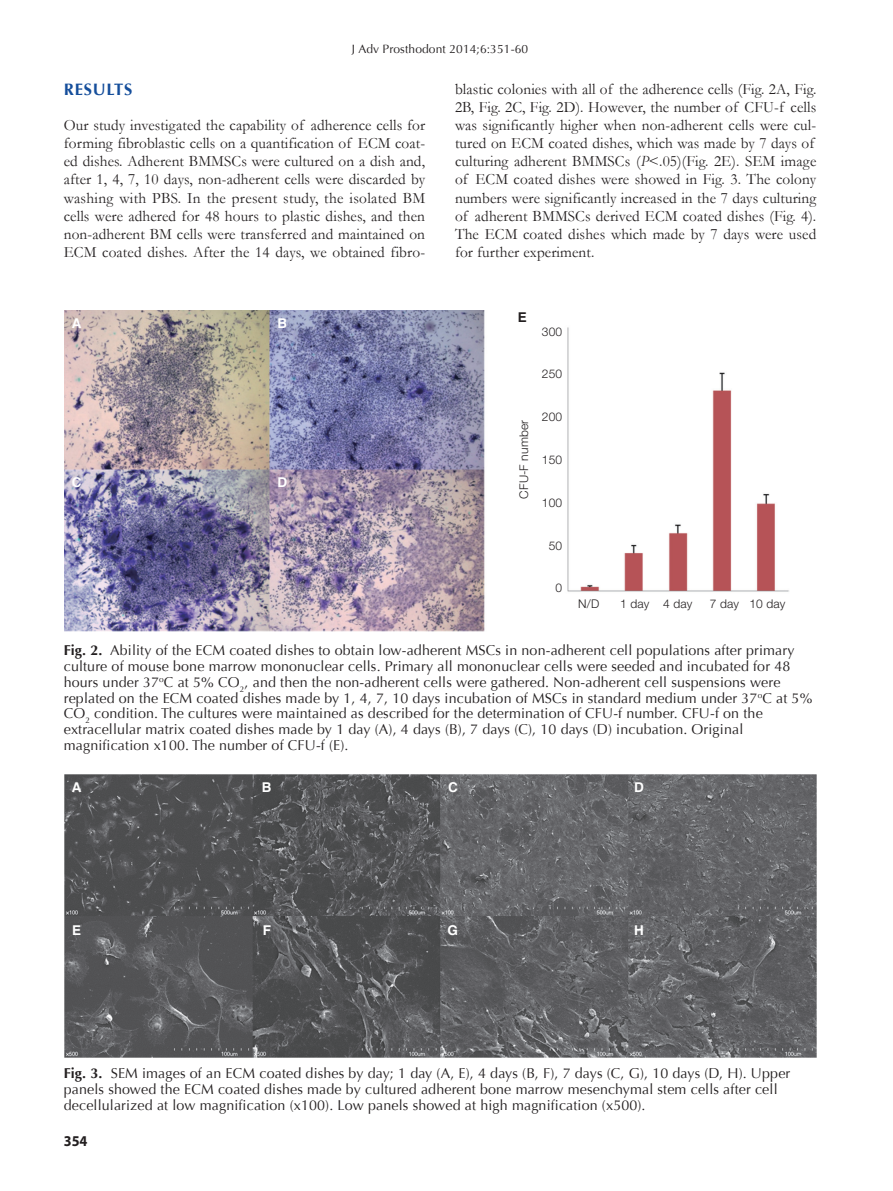
<style>
.page{position:relative;width:893px;height:1191px;background:#fff}
.page>*{position:absolute;margin:0;border:0;box-sizing:border-box;transform-origin:0 0}
.t1{font:700 16.5px "Optima";color:#154e9b}
.t2{font:15.75px/18.1px "Garamond";letter-spacing:.01em;color:#231f20;text-align:justify}
.t3{font:700 15px "Myriad Pro";color:#231f20;scale:.95 1}
.t4{font:14.25px/15.8px "Optima";letter-spacing:.01em;color:#231f20}
.t5{font:700 13.5px "Helvetica";color:#fff}
.t6{font:700 13.5px "Helvetica";color:#231f20}
.t7{font:300 12px "Helvetica Neue LT Pro";letter-spacing:.01em;color:#231f20}
.t8{font:12px "Optima";letter-spacing:.01em;color:#231f20}
.s1{font-style:italic}
.s2{font-weight:700}
</style>
<div class="page">
<img style="left:64px;top:310px;width:725px;height:322px">
<img style="left:64px;top:774px;width:752px;height:283px">
<p class="t8" style="left:352px;top:42px;width:178px">J Adv Prosthodont 2014;6:351-60</p>
<p class="t1" style="left:64px;top:79px;width:22px">RESULTS</p>
<p class="t2" style="left:64px;top:115px;width:363px">Our study investigated the capability of adherence cells for forming fibroblastic cells on a quantification of ECM coat&shy;ed dishes. Adherent BMMSCs were cultured on a dish and, after 1, 4, 7, 10 days, non-adherent cells were discarded by washing with PBS. In the present study, the isolated BM cells were adhered for 48 hours to plastic dishes, and then non-adherent BM cells were transferred and maintained on ECM coated dishes. After the 14 days, we obtained fibro-</p>
<p class="t5" style="left:72px;top:315px;width:11px">A</p>
<p class="t5" style="left:277px;top:315px;width:11px">B</p>
<p class="t5" style="left:72px;top:474px;width:11px">C</p>
<p class="t5" style="left:277px;top:474px;width:11px">D</p>
<p class="t2" style="left:455px;top:79px;width:363px;text-align:left">blastic colonies with all of the adherence cells (Fig. 2A, Fig.<br>2B, Fig. 2C, Fig. 2D). However, the number of CFU-f cells was significantly higher when non-adherent cells were cul&shy;tured on ECM coated dishes, which was made by 7 days of culturing adherent BMMSCs (<span class="s1">P</span>&lt;.05)(Fig. 2E). SEM image of ECM coated dishes were showed in Fig. 3. The colony numbers were significantly increased in the 7 days culturing of adherent BMMSCs derived ECM coated dishes (Fig. 4).<br>The ECM coated dishes which made by 7 days were used for further experiment.</p>
<p class="t6" style="left:518px;top:309px;width:11px">E</p>
<p class="t7" style="left:517px;top:498px;width:80px;rotate:-90deg">CFU-F number</p>
<p class="t7" style="left:542px;top:324px;width:22px">300</p>
<p class="t7" style="left:542px;top:367px;width:22px">250</p>
<p class="t7" style="left:542px;top:409px;width:22px">200</p>
<p class="t7" style="left:542px;top:452px;width:22px">150</p>
<p class="t7" style="left:542px;top:495px;width:22px">100</p>
<p class="t7" style="left:549px;top:538px;width:15px">50</p>
<p class="t7" style="left:555px;top:580px;width:8px">0</p>
<p class="t7" style="left:578px;top:596px;width:22px">N/D</p>
<p class="t7" style="left:620px;top:596px;width:74px">1 day 4 day</p>
<p class="t7" style="left:710px;top:596px;width:77px">7 day 10 day</p>
<p class="t4" style="left:64px;top:643px;width:750px"><span class="s2">FIG. 2.</span> Ability of the ECM coated dishes to obtain low-adherent MSCs in non-adherent cell populations after primary culture of mouse bone marrow mononuclear cells. Primary all mononuclear cells were seeded and incubated for 48 hours under 37<sup>o</sup>C at 5% CO<sub>2</sub>, and then the non-adherent cells were gathered. Non-adherent cell suspensions were replated on the ECM coated dishes made by 1, 4, 7, 10 days incubation of MSCs in standard medium under 37<sup>o</sup>C at 5% CO<sub>2</sub> condition. The cultures were maintained as described for the determination of CFU-f number. CFU-f on the extracellular matrix coated dishes made by 1 day (A), 4 days (B), 7 days (C), 10 days (D) incubation. Original magnification x100. The number of CFU-f (E).</p>
<p class="t5" style="left:72px;top:779px;width:11px">A</p>
<p class="t5" style="left:262px;top:779px;width:11px">B</p>
<p class="t5" style="left:448px;top:779px;width:11px">C</p>
<p class="t5" style="left:634px;top:779px;width:11px">D</p>
<p class="t5" style="left:72px;top:922px;width:11px">E</p>
<p class="t5" style="left:263px;top:922px;width:10px">F</p>
<p class="t5" style="left:448px;top:922px;width:12px">G</p>
<p class="t5" style="left:634px;top:922px;width:11px">H</p>
<p class="t4" style="left:64px;top:1065px;width:728px"><span class="s2">FIG. 3.</span> SEM images of an ECM coated dishes by day; 1 day (A, E), 4 days (B, F), 7 days (C, G), 10 days (D, H). Upper panels showed the ECM coated dishes made by cultured adherent bone marrow mesenchymal stem cells after cell decellularized at low magnification (x100). Low panels showed at high magnification (x500).</p>
<p class="t3" style="left:64px;top:1131px;width:26px">354</p>
</div>
